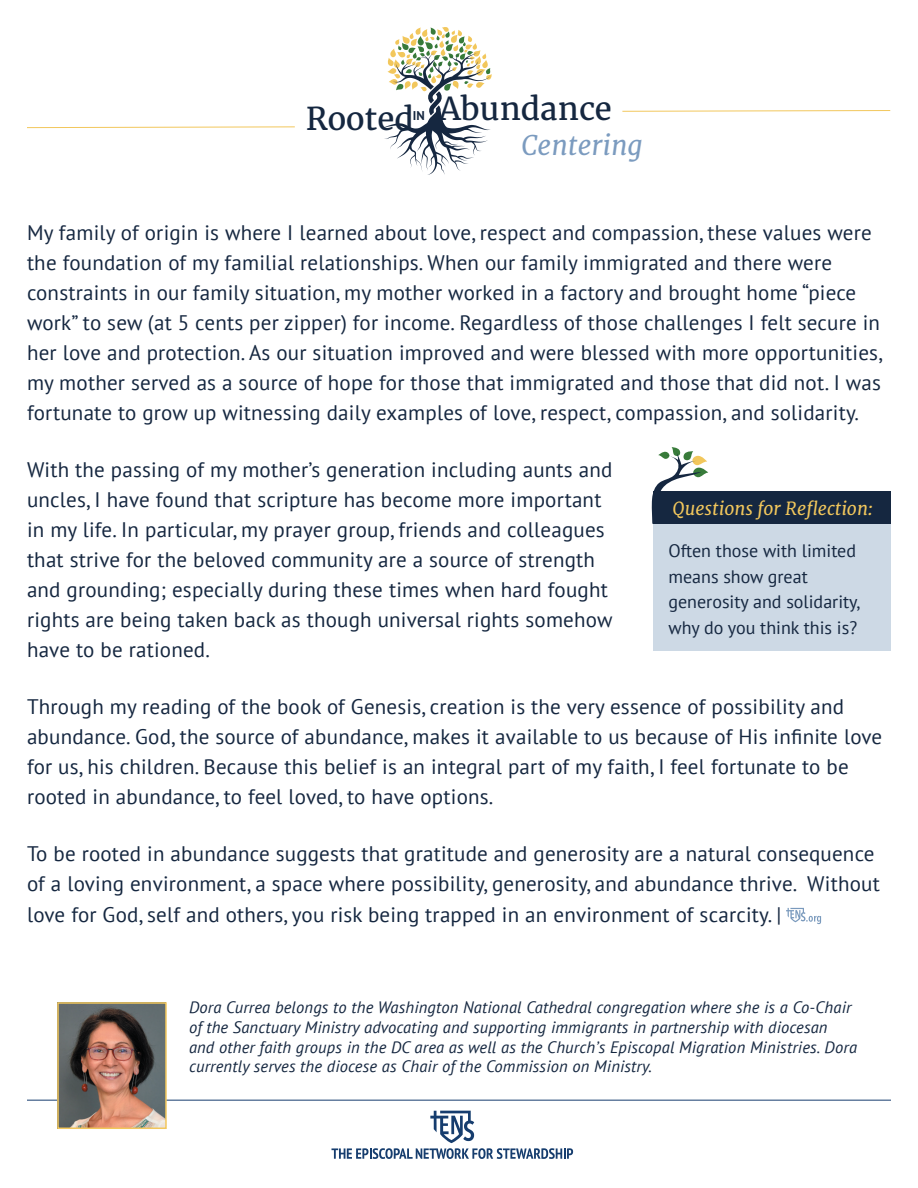
<style>
.page{position:relative;width:918px;height:1188px;background:#fff}
.page>*{position:absolute;margin:0;border:0;box-sizing:border-box;transform-origin:0 0}
.t1{font:31.35px "Merriweather";color:#152740}
.t2{font:italic 27px "Merriweather";color:#7b9bbf}
.t3{font:21px/30px "PT Sans";letter-spacing:.01em;color:#152740}
.t4{font:18px/25.5px "PT Sans";color:#152740}
.t5{font:italic 18px "Merriweather";color:#f2c75c}
.t6{font:italic 16.5px/19.8px "PT Sans";letter-spacing:.01em;color:#152740}
.t7{font:700 12.75px "PT Sans";color:#152740}
</style>
<div class="page">
<svg style="left:786px;top:908px;width:35px;height:16px"></svg>
<svg style="left:331px;top:1111px;width:242px;height:48px"></svg>
<hr style="left:27px;top:1100px;width:864px;height:1px;background:#163d6e">
<img style="left:60px;top:1005px;width:104px;height:121px">
<div style="left:57px;top:1002px;width:110px;height:127px;border:2px solid #f2c75c"></div>
<svg style="left:382px;top:27px;width:110px;height:148px"></svg>
<svg style="left:27px;top:126px;width:268px;height:2px"></svg>
<svg style="left:622px;top:110px;width:269px;height:2px"></svg>
<div style="left:653px;top:491px;width:238px;height:39px;background:#152740"></div>
<div style="left:653px;top:524px;width:238px;height:127px;background:#cdd9e5"></div>
<svg style="left:651px;top:447px;width:57px;height:77px"></svg>
<h1 class="t1" style="left:306px;top:100px;width:109px">Rooted</h1>
<p class="t7" style="left:413px;top:107px;width:13px">IN</p>
<h1 class="t1" style="left:439px;top:89px;width:174px">Abundance</h1>
<p class="t2" style="left:521px;top:128px;width:123px">Centering</p>
<p class="t3" style="left:27px;top:218px;width:857px">My family of origin is where I learned about love, respect and compassion, these values were the foundation of my familial relationships. When our family immigrated and there were constraints in our family situation, my mother worked in a factory and brought home “piece work” to sew (at 5 cents per zipper) for income. Regardless of those challenges I felt secure in her love and protection. As our situation improved and were blessed with more opportunities, my mother served as a source of hope for those that immigrated and those that did not. I was fortunate to grow up witnessing daily examples of love, respect, compassion, and solidarity.</p>
<p class="t3" style="left:27px;top:455px;width:587px">With the passing of my mother’s generation including aunts and uncles, I have found that scripture has become more important in my life. In particular, my prayer group, friends and colleagues that strive for the beloved community are a source of strength and grounding; especially during these times when hard fought rights are being taken back as though universal rights somehow have to be rationed.</p>
<p class="t5" style="left:673px;top:497px;width:202px">Questions for Reflection:</p>
<p class="t4" style="left:668px;top:538px;width:193px">Often those with limited means show great generosity and solidarity, why do you think this is?</p>
<p class="t3" style="left:27px;top:692px;width:857px">Through my reading of the book of Genesis, creation is the very essence of possibility and abundance. God, the source of abundance, makes it available to us because of His infinite love for us, his children. Because this belief is an integral part of my faith, I feel fortunate to be rooted in abundance, to feel loved, to have options.</p>
<p class="t3" style="left:27px;top:839px;width:854px">To be rooted in abundance suggests that gratitude and generosity are a natural consequence of a loving environment, a space where possibility, generosity, and abundance thrive. Without love for God, self and others, you risk being trapped in an environment of scarcity. |</p>
<p class="t6" style="left:189px;top:997px;width:670px">Dora Currea belongs to the Washington National Cathedral congregation where she is a Co-Chair of the Sanctuary Ministry advocating and supporting immigrants in partnership with diocesan and other faith groups in the DC area as well as the Church’s Episcopal Migration Ministries. Dora currently serves the diocese as Chair of the Commission on Ministry.</p>
</div>
